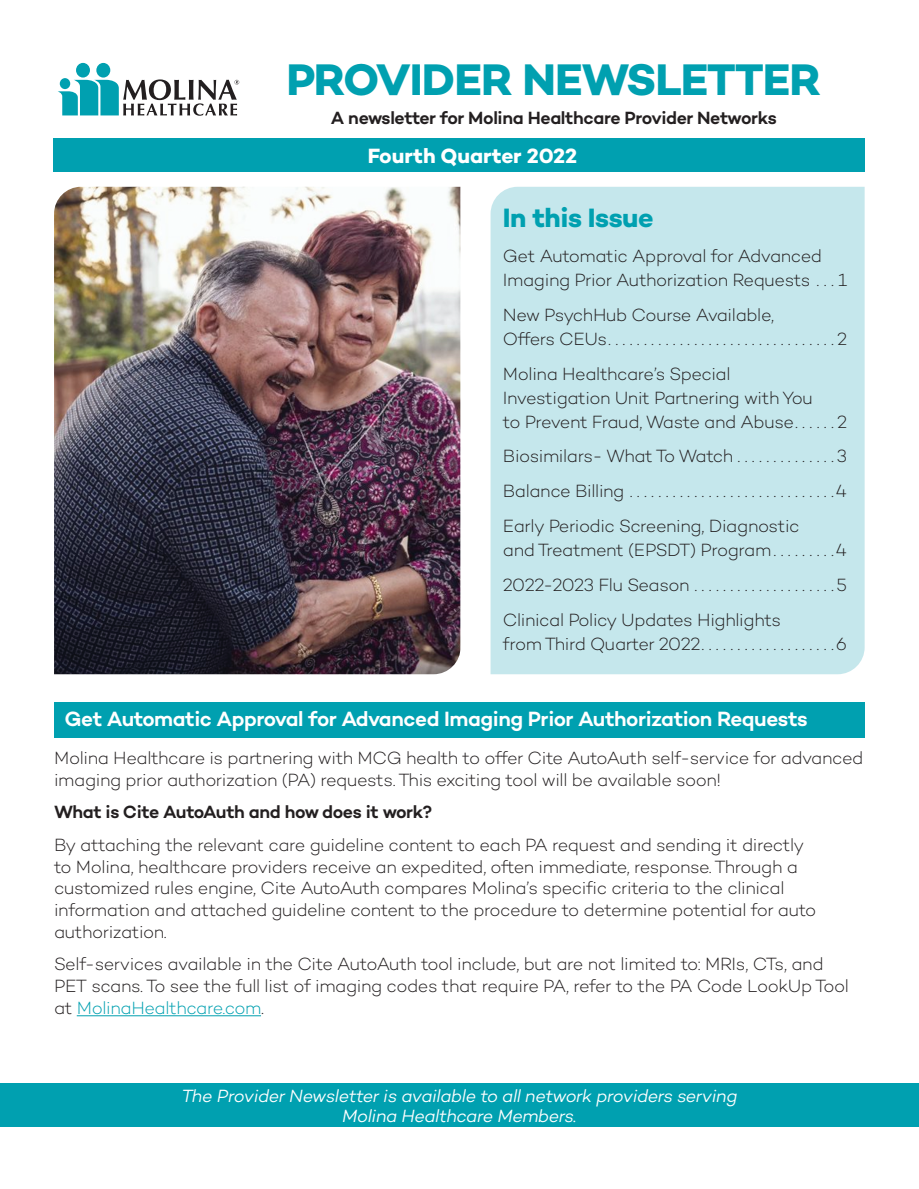
<style>
.page{position:relative;width:919px;height:1189px;background:#fff}
.page>*{position:absolute;margin:0;border:0;box-sizing:border-box;transform-origin:0 0}
.t1{font:700 45px "Campton";letter-spacing:-.025em;color:#00a0b0}
.t2{font:700 27px "Campton";letter-spacing:-.02em;color:#00a0b0}
.t3{font:600 21px "Campton";letter-spacing:-.02em;color:#fff}
.t4{font:700 21px "Campton";letter-spacing:-.005em;color:#fff}
.t5{font:300 18px/21.8px "Campton";letter-spacing:-.025em;color:#231f20}
.t6{font:italic 300 18px/19.5px "Campton";letter-spacing:-.025em;color:#fff;text-align:center}
.t7{font:600 18px "Campton";letter-spacing:-.02em;color:#231f20}
.s1{color:#00a0b0}
</style>
<div class="page">
<hr style="left:77px;top:1014px;width:184px;height:1px;background:#00a0b0">
<div style="left:96px;top:63px;width:14px;height:15px;background:#00a0b0;border-radius:50%"></div>
<div style="left:76px;top:63px;width:14px;height:14px;background:#00a0b0;border-radius:50%"></div>
<svg style="left:58px;top:79px;width:181px;height:37px"></svg>
<div style="left:60px;top:78px;width:10px;height:11px;background:#00a0b0;border-radius:50%"></div>
<div style="left:53px;top:138px;width:811px;height:34px;background:#00a0b0"></div>
<div style="left:490px;top:187px;width:374px;height:487px;background:#c5e7ec"></div>
<img style="left:54px;top:187px;width:406px;height:487px">
<div style="left:54px;top:702px;width:810px;height:35px;background:#00a0b0"></div>
<div style="left:0;top:1082px;width:918px;height:43px;background:#00a0b0"></div>
<h1 class="t1" style="left:286px;top:51px;width:536px">PROVIDER NEWSLETTER</h1>
<p class="t7" style="left:330px;top:106px;width:447px">A newsletter for Molina Healthcare Provider Networks</p>
<h2 class="t4" style="left:367px;top:143px;width:211px">Fourth Quarter 2022</h2>
<h2 class="t2" style="left:502px;top:200px;width:152px">In this Issue</h2>
<p class="t5" style="left:502px;top:243px;width:345px;line-height:24px">Get Automatic Approval for Advanced<br>Imaging Prior Authorization Requests . . . 1</p>
<p class="t5" style="left:502px;top:302px;width:345px;line-height:24px">New PsychHub Course Available,<br>Offers CEUs................................2</p>
<p class="t5" style="left:502px;top:361px;width:345px;line-height:24px">Molina Healthcare’s Special<br>Investigation Unit Partnering with You<br>to Prevent Fraud, Waste and Abuse. . . . . . 2</p>
<p class="t5" style="left:502px;top:445px;width:345px">Biosimilars- What To Watch . . . . . . . . . . . . . . 3</p>
<p class="t5" style="left:502px;top:480px;width:345px">Balance Billing.............................4</p>
<p class="t5" style="left:502px;top:513px;width:345px;line-height:24px">Early Periodic Screening, Diagnostic<br>and Treatment (EPSDT) Program. . . . . . . . .4</p>
<p class="t5" style="left:502px;top:573px;width:345px">2022-2023 Flu Season....................5</p>
<p class="t5" style="left:502px;top:607px;width:345px;line-height:24px">Clinical Policy Updates Highlights<br>from Third Quarter 2022...................6</p>
<h2 class="t3" style="left:65px;top:705px;width:744px">Get Automatic Approval for Advanced Imaging Prior Authorization Requests</h2>
<p class="t5" style="left:54px;top:746px;width:810px">Molina Healthcare is partnering with MCG health to offer Cite AutoAuth self-service for advanced imaging prior authorization (PA) requests. This exciting tool will be available soon!</p>
<p class="t7" style="left:54px;top:800px;width:379px">What is Cite AutoAuth and how does it work?</p>
<p class="t5" style="left:54px;top:833px;width:763px">By attaching the relevant care guideline content to each PA request and sending it directly to Molina, healthcare providers receive an expedited, often immediate, response. Through a customized rules engine, Cite AutoAuth compares Molina’s specific criteria to the clinical information and attached guideline content to the procedure to determine potential for auto authorization.</p>
<p class="t5" style="left:54px;top:952px;width:796px">Self-services available in the Cite AutoAuth tool include, but are not limited to: MRIs, CTs, and<br>PET scans. To see the full list of imaging codes that require PA, refer to the PA Code LookUp Tool at <span class="s1">MolinaHealthcare.com</span>.</p>
<p class="t6" style="left:181px;top:1085px;width:557px">The Provider Newsletter is available to all network providers serving<br>Molina Healthcare Members.</p>
</div>
